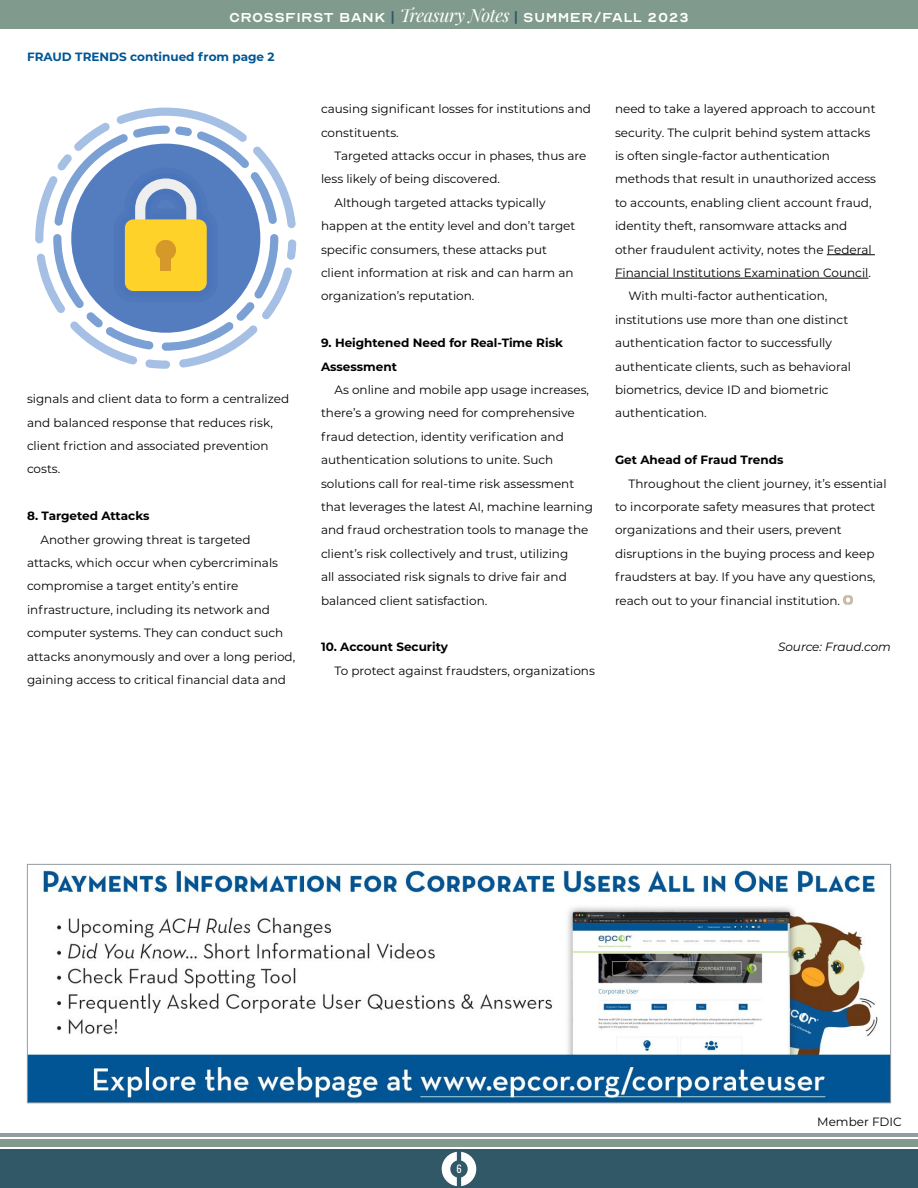
<style>
.page{position:relative;width:918px;height:1188px;background:#fff}
.page>*{position:absolute;margin:0;border:0;box-sizing:border-box;transform-origin:0 0}
.t1{font:18px "Optician Sans";letter-spacing:.02em;color:#fff}
.t2{font:12px/23.4px "Montserrat";color:#000}
.t3{font:700 12px/23.4px "Montserrat";color:#000}
.t4{font:700 12px "Montserrat";color:#005695}
.t5{font:italic 12px "Montserrat";color:#000}
.t6{font:10.5px "Oswald";color:#fff}
.s1{color:#315867}
.s2{font-family:"Playfair Display";font-style:italic}
</style>
<div class="page">
<div style="left:0;top:0;width:918px;height:28px;background:#809b8e"></div>
<hr style="left:0;top:1134px;width:918px;height:3px;background:#949ca1">
<div style="left:0;top:1140px;width:918px;height:7px;background:#809b8e"></div>
<div style="left:0;top:1150px;width:918px;height:38px;background:#315867"></div>
<svg style="left:442px;top:1152px;width:34px;height:34px"></svg>
<hr style="left:827px;top:254px;width:48px;height:1px;background:#000">
<hr style="left:615px;top:278px;width:253px;height:1px;background:#000">
<svg style="left:843px;top:596px;width:9px;height:9px"></svg>
<img style="left:29px;top:870px;width:860px;height:231px">
<div style="left:27px;top:864px;width:864px;height:239px;border:1px solid #949ca1"></div>
<svg style="left:35px;top:108px;width:261px;height:261px"></svg>
<div style="left:125px;top:219px;width:82px;height:72px;background:#ffd229;border-radius:9px"></div>
<div style="left:156px;top:240px;width:20px;height:20px;background:#d59929;border-radius:50%"></div>
<div style="left:161px;top:250px;width:10px;height:21px;background:#d59929"></div>
<h1 class="t1" style="left:229px;top:10px;width:461px">CrossFirst Bank <span class="s1">|</span> <span class="s2">Treasury Notes</span> <span class="s1">|</span> Summer/Fall 2023</h1>
<p class="t4" style="left:27px;top:48px;width:249px">FRAUD TRENDS continued from page 2</p>
<p class="t2" style="left:27px;top:387px;width:264px">signals and client data to form a centralized and balanced response that reduces risk, client friction and associated prevention costs.</p>
<p class="t3" style="left:27px;top:504px;width:124px">8. Targeted Attacks</p>
<p class="t2" style="left:27px;top:527px;width:270px;text-indent:14px">Another growing threat is targeted attacks, which occur when cybercriminals compromise a target entity’s entire infrastructure, including its network and computer systems. They can conduct such attacks anonymously and over a long period, gaining access to critical financial data and</p>
<p class="t2" style="left:321px;top:97px;width:272px">causing significant losses for institutions and constituents.</p>
<p class="t2" style="left:334px;top:144px;width:253px">Targeted attacks occur in phases, thus are</p>
<p class="t2" style="left:321px;top:167px;width:181px">less likely of being discovered.</p>
<p class="t2" style="left:334px;top:190px;width:213px">Although targeted attacks typically</p>
<p class="t2" style="left:321px;top:214px;width:256px">happen at the entity level and don’t target</p>
<p class="t2" style="left:321px;top:237px;width:228px">specific consumers, these attacks put</p>
<p class="t2" style="left:321px;top:261px;width:254px">client information at risk and can harm an</p>
<p class="t2" style="left:321px;top:284px;width:155px">organization’s reputation.</p>
<p class="t3" style="left:321px;top:331px;width:244px">9. Heightened Need for Real-Time Risk<br>Assessment</p>
<p class="t2" style="left:321px;top:378px;width:273px;text-indent:14px">As online and mobile app usage increases, there’s a growing need for comprehensive fraud detection, identity verification and authentication solutions to unite. Such solutions call for real-time risk assessment that leverages the latest AI, machine learning and fraud orchestration tools to manage the client’s risk collectively and trust, utilizing<br>all associated risk signals to drive fair and balanced client satisfaction.</p>
<p class="t3" style="left:321px;top:635px;width:128px">10. Account Security</p>
<p class="t2" style="left:334px;top:658px;width:262px">To protect against fraudsters, organizations</p>
<p class="t2" style="left:615px;top:97px;width:262px">need to take a layered approach to account</p>
<p class="t2" style="left:615px;top:120px;width:257px">security. The culprit behind system attacks</p>
<p class="t2" style="left:615px;top:144px;width:216px">is often single-factor authentication</p>
<p class="t2" style="left:615px;top:167px;width:263px">methods that result in unauthorized access</p>
<p class="t2" style="left:615px;top:190px;width:258px">to accounts, enabling client account fraud,</p>
<p class="t2" style="left:615px;top:214px;width:234px">identity theft, ransomware attacks and</p>
<p class="t2" style="left:615px;top:237px;width:258px">other fraudulent activity, notes the Federal</p>
<p class="t2" style="left:615px;top:261px;width:258px">Financial Institutions Examination Council.</p>
<p class="t2" style="left:628px;top:284px;width:201px">With multi-factor authentication,</p>
<p class="t2" style="left:615px;top:307px;width:235px">institutions use more than one distinct</p>
<p class="t2" style="left:615px;top:331px;width:219px">authentication factor to successfully</p>
<p class="t2" style="left:615px;top:354px;width:238px">authenticate clients, such as behavioral</p>
<p class="t2" style="left:615px;top:378px;width:215px">biometrics, device ID and biometric</p>
<p class="t2" style="left:615px;top:401px;width:93px">authentication.</p>
<p class="t3" style="left:615px;top:448px;width:170px">Get Ahead of Fraud Trends</p>
<p class="t2" style="left:615px;top:471px;width:273px;text-indent:14px">Throughout the client journey, it’s essential to incorporate safety measures that protect organizations and their users, prevent disruptions in the buying process and keep fraudsters at bay. If you have any questions, reach out to your financial institution.</p>
<p class="t5" style="left:778px;top:639px;width:114px">Source: Fraud.com</p>
<p class="t6" style="left:456px;top:1160px;width:7px">6</p>
<p class="t2" style="left:817px;top:1110px;width:86px">Member FDIC</p>
</div>
